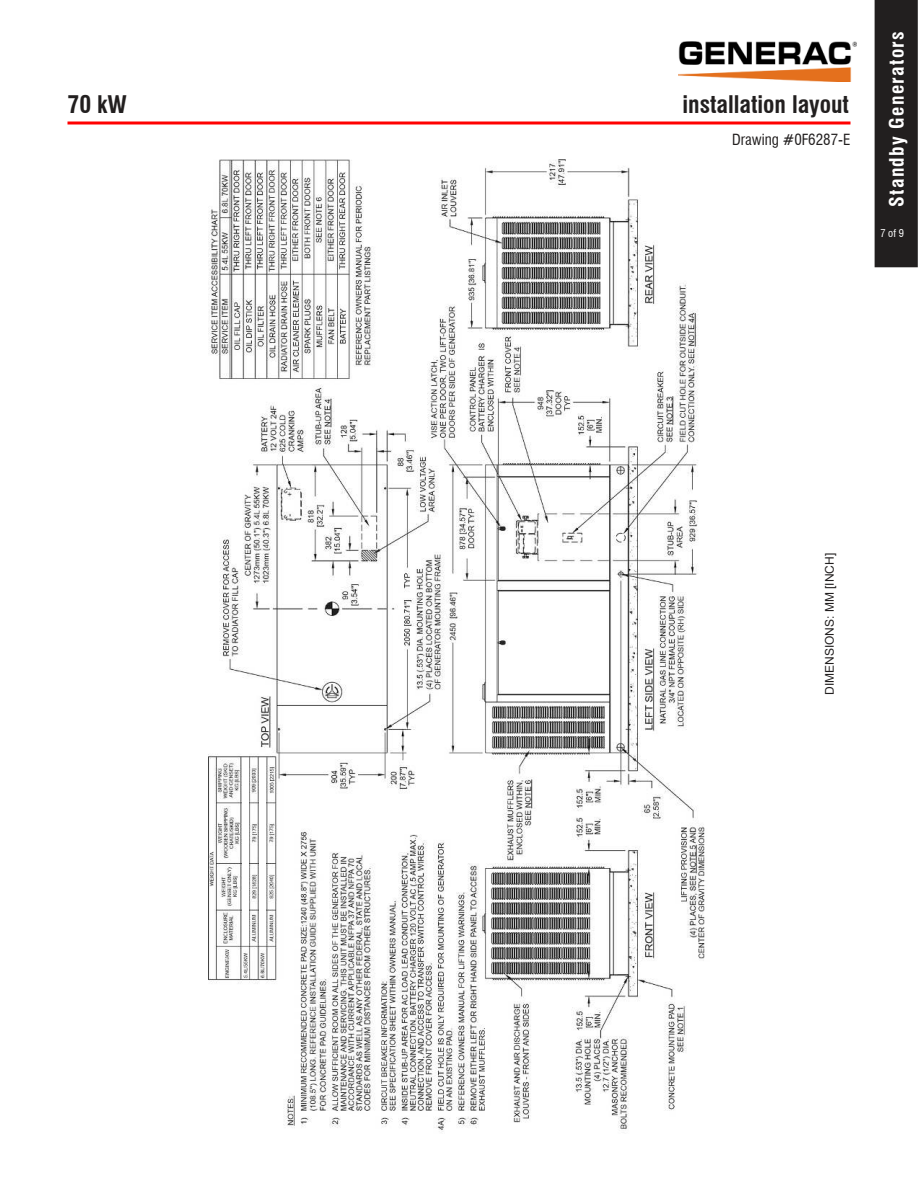
<style>
.page{position:relative;width:918px;height:1188px;background:#fff}
.page>*{position:absolute;margin:0;border:0;box-sizing:border-box;transform-origin:0 0}
.t1{font:700 condensed 23.7px "Swiss 721 BT";color:#221f1f}
.t2{font:700 condensed 19.5px "Swiss 721 BT";letter-spacing:.07em;color:#fff}
.t3{font:condensed 15px "Swiss 721 BT";color:#221f1f}
.t4{font:12px "Arial Unicode MS";color:#221f1f}
.t5{font:condensed 10.5px "Swiss 721 BT";color:#fff}
</style>
<div class="page">
<div style="left:875px;top:0;width:43px;height:267px;background:#221f1f"></div>
<img style="left:679px;top:41px;width:178px;height:40px">
<hr style="left:68px;top:121px;width:783px;height:3px;background:#f00">
<img style="left:208px;top:160px;width:497px;height:972px">
<div style="left:242px;top:759px;width:7px;height:186px;background:#fff"></div>
<div style="left:259px;top:759px;width:7px;height:186px;background:#fff"></div>
<p class="t1" style="left:68px;top:94px;width:61px">70 kW</p>
<p class="t1" style="left:683px;top:94px;width:168px">installation layout</p>
<p class="t3" style="left:732px;top:133px;width:120px">Drawing #0F6287-E</p>
<p class="t2" style="left:889px;top:207px;width:177px;rotate:-90deg">Standby Generators</p>
<p class="t5" style="left:880px;top:229px;width:25px">7 of 9</p>
<p class="t4" style="left:825px;top:695px;width:144px;rotate:-90deg">DIMENSIONS: MM [INCH]</p>
</div>
